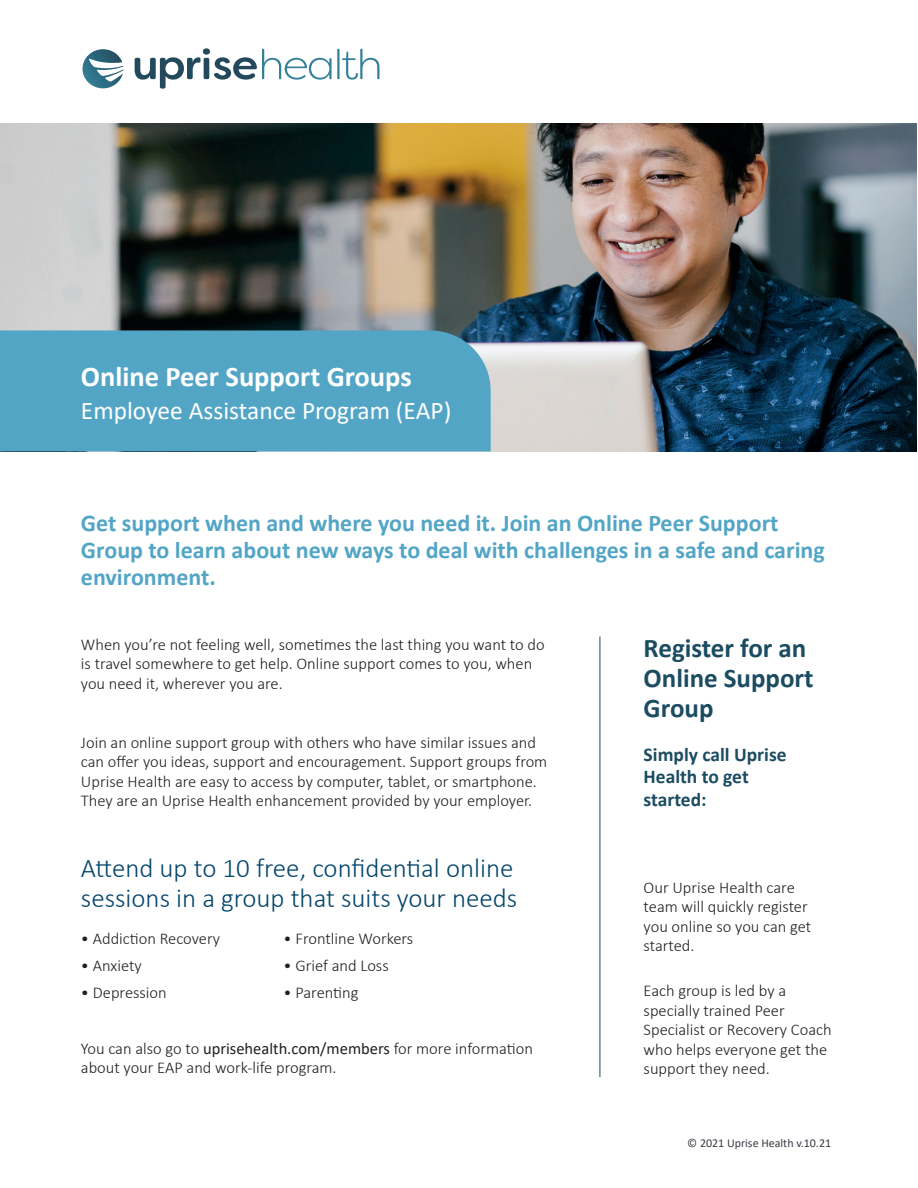
<style>
.page{position:relative;width:918px;height:1188px;background:#fff}
.page>*{position:absolute;margin:0;border:0;box-sizing:border-box;transform-origin:0 0}
.t1{font:700 28.5px "Calibri";color:#fff}
.t2{font:300 27px/30px "Calibri";color:#05466c}
.t3{font:700 27px/30px "Calibri";color:#1b4c61}
.t4{font:25.5px "Calibri";color:#fff}
.t5{font:700 24px/27px "Calibri";color:#53a5c6}
.t6{font:700 19.5px/22.5px "Calibri";color:#1b4c61}
.t7{font:300 16.5px/19.5px "Calibri";color:#231f20}
.t8{font:12px "Calibri";color:#373b44}
.s1{font-weight:400}
</style>
<div class="page">
<hr style="left:600px;top:637px;width:1px;height:440px;background:#1b4c61">
<img style="left:0;top:123px;width:917px;height:328px">
<svg style="left:83px;top:49px;width:40px;height:39px"></svg>
<svg style="left:135px;top:48px;width:197px;height:41px"></svg>
<hr style="left:337px;top:49px;width:3px;height:30px;background:#348099">
<svg style="left:342px;top:49px;width:38px;height:31px"></svg>
<div style="left:0;top:330px;width:491px;height:121px;background:#53a5c6"></div>
<h1 class="t1" style="left:81px;top:356px;width:332px">Online Peer Support Groups</h1>
<h3 class="t4" style="left:81px;top:393px;width:372px">Employee Assistance Program (EAP)</h3>
<h3 class="t5" style="left:81px;top:509px;width:745px">Get support when and where you need it. Join an Online Peer Support<br>Group to learn about new ways to deal with challenges in a safe and caring environment.</h3>
<p class="t7" style="left:81px;top:635px;width:465px">When you’re not feeling well, sometimes the last thing you want to do is travel somewhere to get help. Online support comes to you, when you need it, wherever you are.</p>
<p class="t7" style="left:81px;top:732px;width:468px">Join an online support group with others who have similar issues and can offer you ideas, support and encouragement. Support groups from Uprise Health are easy to access by computer, tablet, or smartphone.<br>They are an Uprise Health enhancement provided by your employer.</p>
<h2 class="t2" style="left:81px;top:853px;width:438px">Attend up to 10 free, confidential online sessions in a group that suits your needs</h2>
<p class="t7" style="left:81px;top:929px;width:141px">• Addiction Recovery</p>
<p class="t7" style="left:81px;top:956px;width:62px">• Anxiety</p>
<p class="t7" style="left:81px;top:983px;width:87px">• Depression</p>
<p class="t7" style="left:284px;top:929px;width:131px">• Frontline Workers</p>
<p class="t7" style="left:284px;top:956px;width:107px">• Grief and Loss</p>
<p class="t7" style="left:284px;top:983px;width:77px">• Parenting</p>
<p class="t7" style="left:81px;top:1038px;width:454px">You can also go to <span class="s1">uprisehealth.com/members</span> for more information about your EAP and work-life program.</p>
<h2 class="t3" style="left:644px;top:632px;width:171px">Register for an<br>Online Support<br>Group</h2>
<p class="t6" style="left:644px;top:743px;width:144px">Simply call Uprise<br>Health to get started:</p>
<p class="t7" style="left:644px;top:877px;width:169px">Our Uprise Health care team will quickly register you online so you can get started.</p>
<p class="t7" style="left:644px;top:981px;width:190px">Each group is led by a specially trained Peer<br>Specialist or Recovery Coach who helps everyone get the support they need.</p>
<p class="t8" style="left:687px;top:1135px;width:145px">© 2021 Uprise Health v.10.21</p>
</div>
